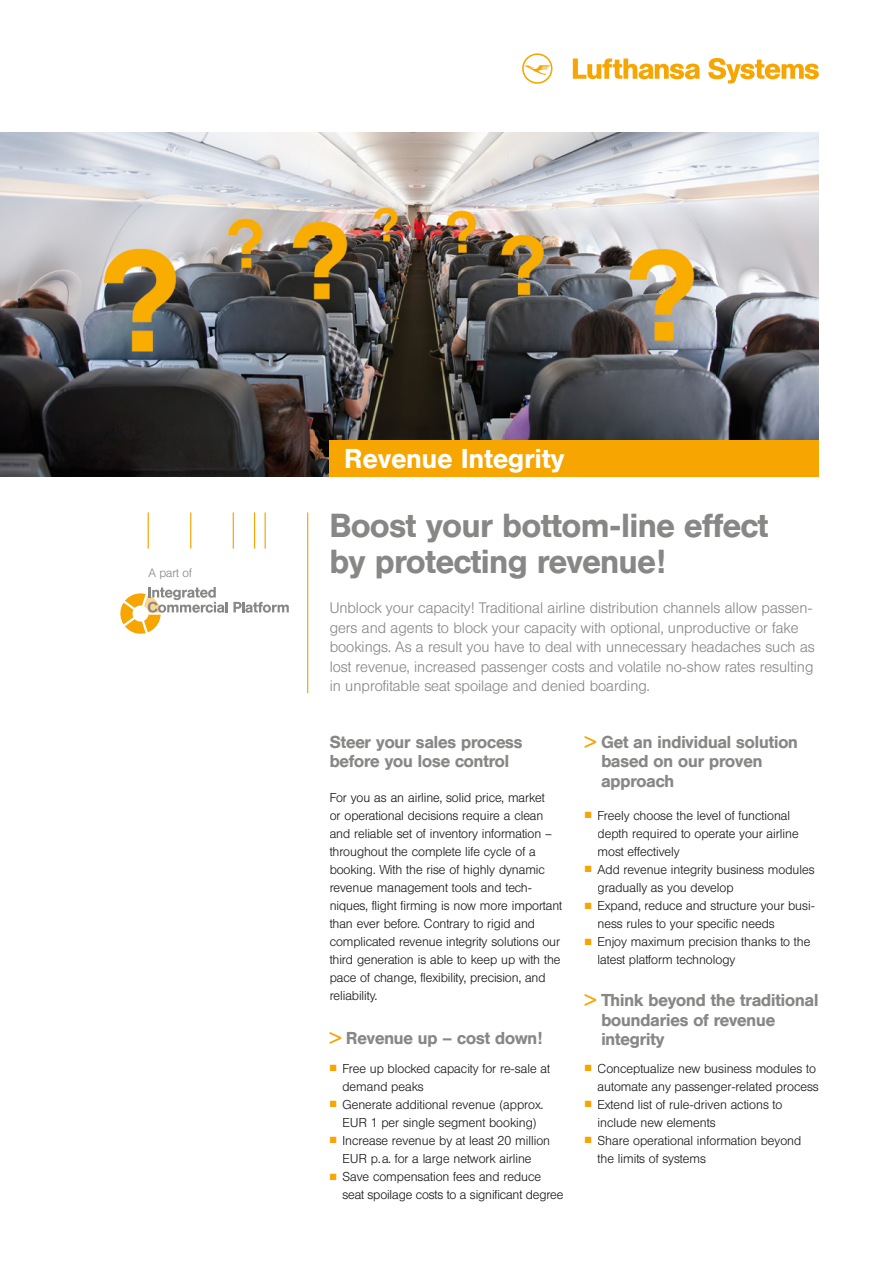
<style>
.page{position:relative;width:893px;height:1263px;background:#fff}
.page>*{position:absolute;margin:0;border:0;box-sizing:border-box;transform-origin:0 0}
.t1{font:500 33px/36px "Helvetica BQ";color:#878786}
.t2{font:500 27px "Helvetica BQ";letter-spacing:.015em;color:#fff}
.t3{font:500 17.1px/19.5px "Helvetica BQ";color:#878786}
.t4{font:300 15px/19.5px "Helvetica BQ";color:#878786}
.t5{font:300 12.75px/18px "Helvetica BQ";color:#1a1a18}
.t6{font:300 12.15px "Helvetica BQ";color:#878786}
.s1{color:#f7a500}
</style>
<div class="page">
<img style="left:0;top:133px;width:819px;height:343px">
<div style="left:330px;top:440px;width:489px;height:37px;background:#f7a500"></div>
<svg style="left:120px;top:587px;width:169px;height:47px"></svg>
<svg style="left:522px;top:53px;width:30px;height:31px"></svg>
<svg style="left:573px;top:59px;width:127px;height:20px"></svg>
<svg style="left:708px;top:58px;width:111px;height:25px"></svg>
<hr style="left:307px;top:512px;width:1px;height:181px;background:#f7a500">
<hr style="left:254px;top:512px;width:1px;height:37px;background:#f7a500">
<hr style="left:265px;top:512px;width:1px;height:37px;background:#f7a500">
<hr style="left:148px;top:512px;width:1px;height:37px;background:#f7a500">
<hr style="left:190px;top:512px;width:1px;height:37px;background:#f7a500">
<hr style="left:233px;top:512px;width:1px;height:37px;background:#f7a500">
<p class="t6" style="left:148px;top:566px;width:45px">A part of</p>
<h2 class="t2" style="left:345px;top:443px;width:221px">Revenue Integrity</h2>
<h1 class="t1" style="left:330px;top:508px;width:440px">Boost your bottom-line effect by protecting revenue!</h1>
<p class="t4" style="left:330px;top:599px;width:487px">Unblock your capacity! Traditional airline distribution channels allow passen&shy;gers and agents to block your capacity with optional, unproductive or fake bookings. As a result you have to deal with unnecessary headaches such as lost revenue, increased passenger costs and volatile no-show rates resulting in unprofitable seat spoilage and denied boarding.</p>
<h3 class="t3" style="left:330px;top:732px;width:194px">Steer your sales process before you lose control</h3>
<p class="t5" style="left:330px;top:788px;width:234px">For you as an airline, solid price, market<br>or operational decisions require a clean and reliable set of inventory information – throughout the complete life cycle of a booking. With the rise of highly dynamic revenue management tools and tech&shy;niques, flight firming is now more important than ever before. Contrary to rigid and complicated revenue integrity solutions our third generation is able to keep up with the pace of change, flexibility, precision, and reliability.</p>
<h3 class="t3" style="left:330px;top:1028px;width:214px"><span class="s1">&gt;</span> Revenue up – cost down!</h3>
<p class="t5" style="left:342px;top:1059px;width:209px;text-indent:-13px"><span class="s1">■</span> Free up blocked capacity for re-sale at demand peaks</p>
<p class="t5" style="left:330px;top:1096px;width:215px;text-align:center"><span class="s1">■</span> Generate additional revenue (approx.<br>EUR 1 per single segment booking)</p>
<p class="t5" style="left:330px;top:1132px;width:222px;text-align:center"><span class="s1">■</span> Increase revenue by at least 20 million<br>EUR p. a. for a large network airline</p>
<p class="t5" style="left:342px;top:1168px;width:222px;text-indent:-13px"><span class="s1">■</span> Save compensation fees and reduce seat spoilage costs to a significant degree</p>
<h3 class="t3" style="left:601px;top:732px;width:198px;text-indent:-17px"><span class="s1">&gt;</span> Get an individual solution based on our proven approach</h3>
<p class="t5" style="left:598px;top:806px;width:203px;text-indent:-13px"><span class="s1">■</span> Freely choose the level of functional depth required to operate your airline most effectively</p>
<p class="t5" style="left:598px;top:861px;width:219px;text-indent:-13px"><span class="s1">■</span> Add revenue integrity business modules gradually as you develop</p>
<p class="t5" style="left:598px;top:897px;width:219px;text-indent:-13px"><span class="s1">■</span> Expand, reduce and structure your busi&shy;ness rules to your specific needs</p>
<p class="t5" style="left:598px;top:933px;width:214px;text-indent:-13px"><span class="s1">■</span> Enjoy maximum precision thanks to the latest platform technology</p>
<h3 class="t3" style="left:601px;top:991px;width:218px;text-indent:-17px"><span class="s1">&gt;</span> Think beyond the traditional boundaries of revenue integrity</h3>
<p class="t5" style="left:585px;top:1059px;width:235px;text-align:right"><span class="s1">■</span> Conceptualize new business modules to automate any passenger-related process</p>
<p class="t5" style="left:598px;top:1096px;width:186px;text-indent:-13px"><span class="s1">■</span> Extend list of rule-driven actions to include new elements</p>
<p class="t5" style="left:598px;top:1132px;width:205px;text-indent:-13px"><span class="s1">■</span> Share operational information beyond the limits of systems</p>
</div>
